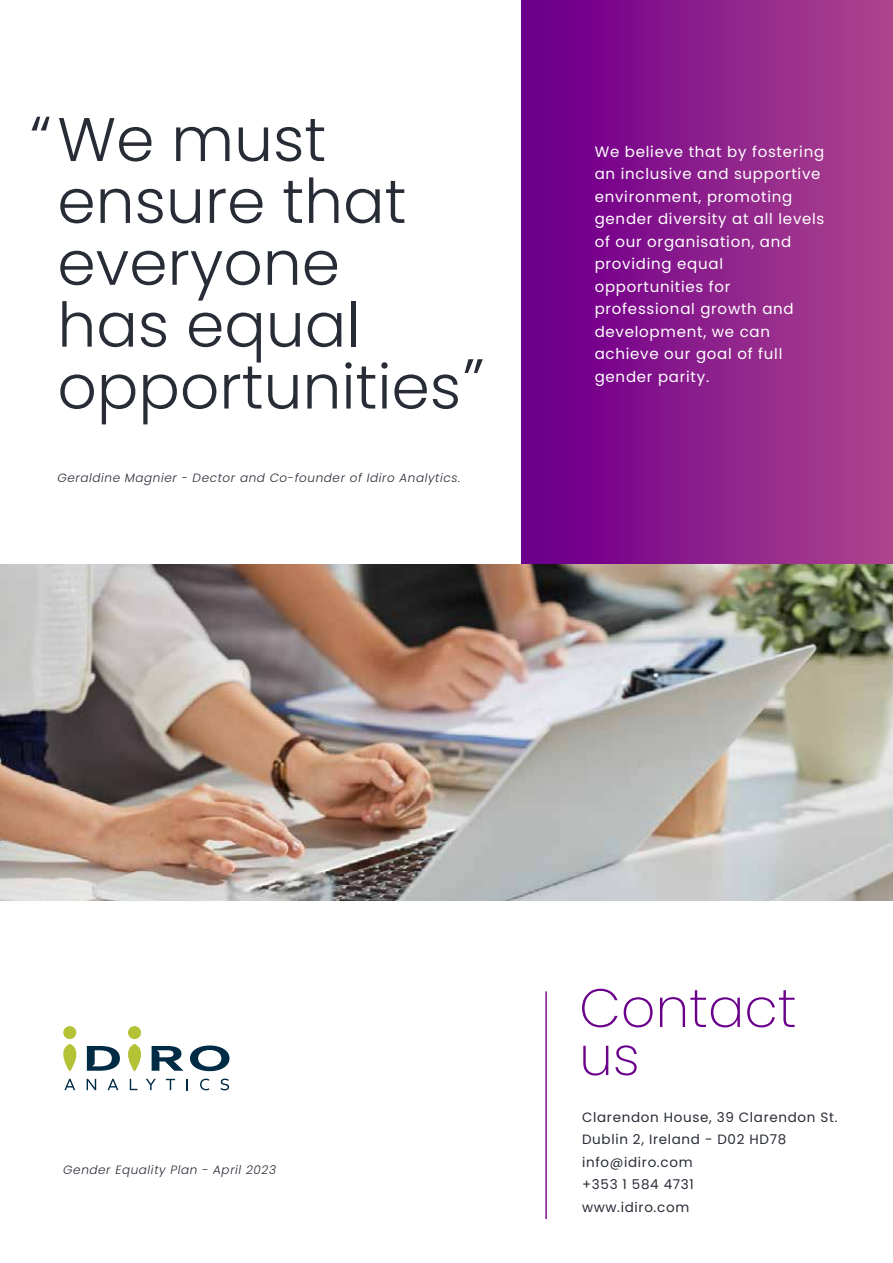
<style>
.page{position:relative;width:893px;height:1263px;background:#fff}
.page>*{position:absolute;margin:0;border:0;box-sizing:border-box;transform-origin:0 0}
.t1{font:300 63.75px "Poppins";color:#282c36}
.t2{font:300 61.5px/61.8px "Poppins";color:#282c36}
.t3{font:200 54px/48px "Poppins";color:#6a008b}
.t4{font:15px/22.5px "Poppins";letter-spacing:.05em;color:#fff}
.t5{font:13.5px "Poppins";letter-spacing:.05em;color:#282c36}
.t6{font:italic 300 12px "Poppins";letter-spacing:.05em;color:#282c36}
.s1{font-size:63.75px}
</style>
<div class="page">
<div style="left:522px;top:0;width:371px;height:565px;background:linear-gradient(to right,#6a008b,#ae468d)"></div>
<img style="left:0;top:565px;width:893px;height:336px">
<div style="left:63px;top:1026px;width:13px;height:13px;background:#b4c236;border-radius:50%"></div>
<svg style="left:63px;top:1044px;width:13px;height:27px"></svg>
<div style="left:128px;top:1026px;width:13px;height:13px;background:#b4c236;border-radius:50%"></div>
<svg style="left:128px;top:1044px;width:13px;height:27px"></svg>
<svg style="left:190px;top:1045px;width:39px;height:26px"></svg>
<svg style="left:87px;top:1046px;width:33px;height:25px"></svg>
<svg style="left:152px;top:1046px;width:31px;height:25px"></svg>
<svg style="left:64px;top:1079px;width:11px;height:11px"></svg>
<svg style="left:87px;top:1079px;width:9px;height:11px"></svg>
<svg style="left:108px;top:1079px;width:10px;height:11px"></svg>
<svg style="left:130px;top:1079px;width:8px;height:11px"></svg>
<svg style="left:146px;top:1079px;width:10px;height:11px"></svg>
<svg style="left:166px;top:1079px;width:9px;height:11px"></svg>
<svg style="left:200px;top:1078px;width:9px;height:12px"></svg>
<svg style="left:221px;top:1078px;width:8px;height:12px"></svg>
<h2 class="t2" style="left:57px;top:109px;width:405px;text-indent:-27px"><span class="s1">“</span>We must ensure that everyone has equal opportunities</h2>
<h1 class="t1" style="left:463px;top:344px;width:23px">”</h1>
<p class="t6" style="left:57px;top:471px;width:404px">Geraldine Magnier - Dector and Co-founder of Idiro Analytics.</p>
<p class="t4" style="left:595px;top:140px;width:231px">We believe that by fostering an inclusive and supportive environment, promoting gender diversity at all levels of our organisation, and providing equal opportunities for professional growth and development, we can achieve our goal of full gender parity.</p>
<p class="t6" style="left:63px;top:1163px;width:214px">Gender Equality Plan - April 2023</p>
<h3 class="t3" style="left:579px;top:984px;width:219px">Contact us</h3>
<p class="t5" style="left:582px;top:1109px;width:257px">Clarendon House, 39 Clarendon St.</p>
<p class="t5" style="left:582px;top:1132px;width:206px">Dublin 2, Ireland - D02 HD78</p>
<p class="t5" style="left:582px;top:1154px;width:112px">info@idiro.com</p>
<p class="t5" style="left:582px;top:1177px;width:113px">+353 1 584 4731</p>
<p class="t5" style="left:582px;top:1199px;width:109px">www.idiro.com</p>
</div>
